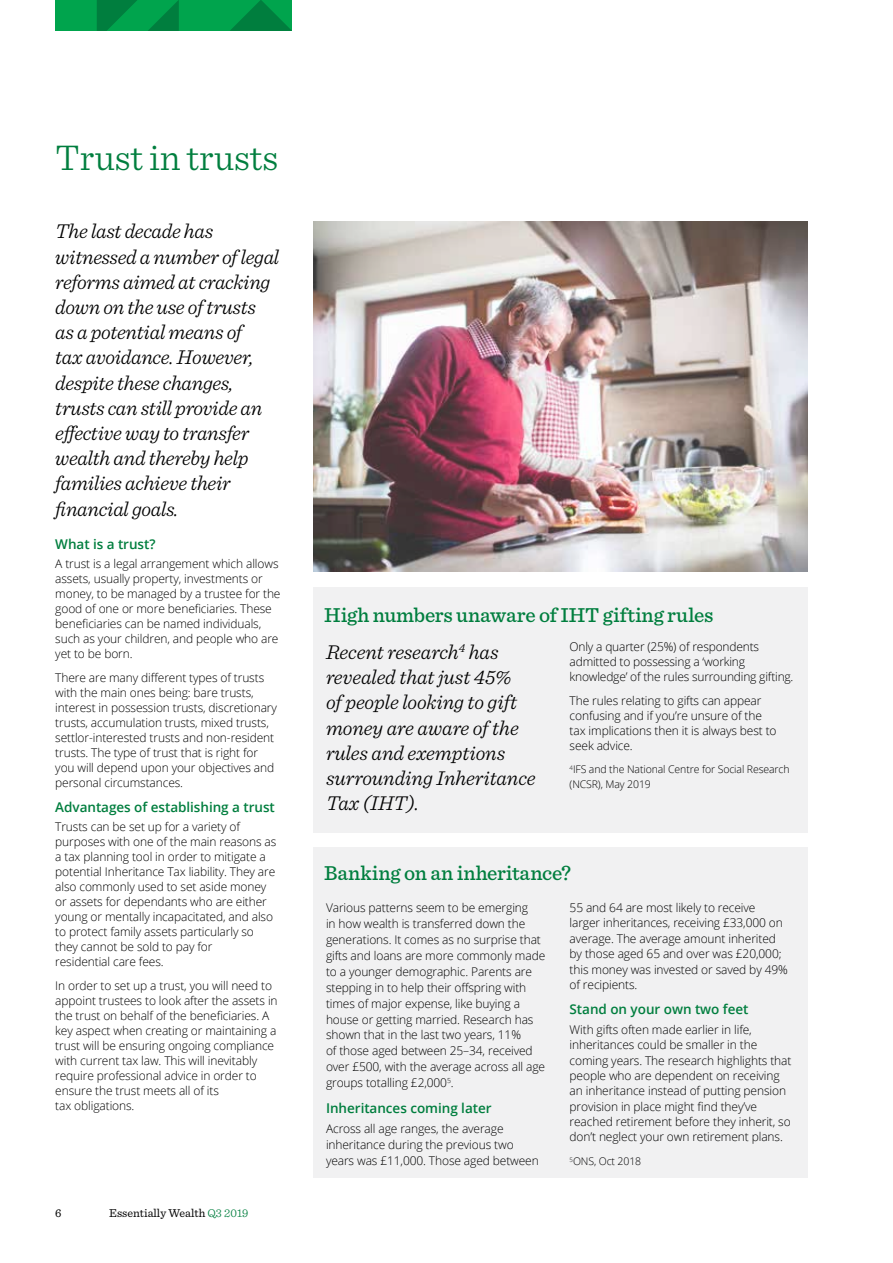
<style>
.page{position:relative;width:893px;height:1263px;background:#fff}
.page>*{position:absolute;margin:0;border:0;box-sizing:border-box;transform-origin:0 0}
.t1{font:300 37.5px "Sentinel";letter-spacing:-.005em;color:#007e3e}
.t2{font:italic 300 21px/25.2px "Sentinel";letter-spacing:-.015em;color:#000}
.t3{font:500 21px "Sentinel";letter-spacing:-.005em;color:#007e3e}
.t4{font:600 13.5px "Open Sans";letter-spacing:-.005em;color:#007e3e}
.t5{font:300 12px/15px "Open Sans";letter-spacing:-.01em;color:#000}
.t6{font:12px "Sentinel";color:#000}
.t7{font:300 10.5px/15px "Open Sans";letter-spacing:-.01em;color:#000}
.s1{font-weight:300;color:#007e3e}
</style>
<div class="page">
<img style="left:313px;top:222px;width:495px;height:349px">
<div style="left:313px;top:587px;width:495px;height:245px;background:#f1f1f2"></div>
<div style="left:313px;top:848px;width:495px;height:330px;background:#f1f1f2"></div>
<div style="left:55px;top:0;width:237px;height:31px;background:#00a44d"></div>
<svg style="left:148px;top:0;width:31px;height:31px"></svg>
<svg style="left:230px;top:0;width:62px;height:31px"></svg>
<svg style="left:97px;top:0;width:40px;height:31px"></svg>
<h1 class="t1" style="left:55px;top:130px;width:225px">Trust in trusts</h1>
<p class="t2" style="left:55px;top:217px;width:225px">The last decade has witnessed a number of legal reforms aimed at cracking down on the use of trusts as a potential means of<br>tax avoidance. However, despite these changes, trusts can still provide an effective way to transfer wealth and thereby help families achieve their financial goals.</p>
<p class="t4" style="left:55px;top:535px;width:102px">What is a trust?</p>
<p class="t5" style="left:55px;top:556px;width:227px">A trust is a legal arrangement which allows assets, usually property, investments or money, to be managed by a trustee for the good of one or more beneficiaries. These beneficiaries can be named individuals, such as your children, and people who are yet to be born.</p>
<p class="t5" style="left:55px;top:670px;width:223px">There are many different types of trusts with the main ones being: bare trusts, interest in possession trusts, discretionary trusts, accumulation trusts, mixed trusts, settlor-interested trusts and non-resident trusts. The type of trust that is right for you will depend upon your objectives and personal circumstances.</p>
<p class="t4" style="left:55px;top:798px;width:221px">Advantages of establishing a trust</p>
<p class="t5" style="left:55px;top:819px;width:223px">Trusts can be set up for a variety of purposes with one of the main reasons as a tax planning tool in order to mitigate a potential Inheritance Tax liability. They are also commonly used to set aside money or assets for dependants who are either young or mentally incapacitated, and also to protect family assets particularly so they cannot be sold to pay for<br>residential care fees.</p>
<p class="t5" style="left:55px;top:977px;width:224px">In order to set up a trust, you will need to appoint trustees to look after the assets in the trust on behalf of the beneficiaries. A key aspect when creating or maintaining a trust will be ensuring ongoing compliance with current tax law. This will inevitably require professional advice in order to ensure the trust meets all of its<br>tax obligations.</p>
<p class="t6" style="left:55px;top:1204px;width:8px">6</p>
<p class="t6" style="left:109px;top:1204px;width:141px">Essentially Wealth <span class="s1">Q3 2019</span></p>
<h2 class="t3" style="left:324px;top:599px;width:391px">High numbers unaware of IHT gifting rules</h2>
<h2 class="t2" style="left:326px;top:638px;width:211px">Recent research<sup>4</sup> has revealed that just 45%<br>of people looking to gift money are aware of the rules and exemptions surrounding Inheritance<br>Tax (IHT).</h2>
<p class="t5" style="left:570px;top:639px;width:225px">Only a quarter (25%) of respondents admitted to possessing a ‘working knowledge’ of the rules surrounding gifting.</p>
<p class="t5" style="left:570px;top:693px;width:209px">The rules relating to gifts can appear confusing and if you’re unsure of the tax implications then it is always best to seek advice.</p>
<p class="t7" style="left:570px;top:762px;width:222px"><sup>4</sup>IFS and the National Centre for Social Research (NCSR), May 2019</p>
<h2 class="t3" style="left:324px;top:857px;width:248px">Banking on an inheritance?</h2>
<p class="t5" style="left:326px;top:899px;width:221px;line-height:15.9px">Various patterns seem to be emerging<br>in how wealth is transferred down the generations. It comes as no surprise that gifts and loans are more commonly made to a younger demographic. Parents are stepping in to help their offspring with times of major expense, like buying a house or getting married. Research has shown that in the last two years, 11%<br>of those aged between 25–34, received over £500, with the average across all age groups totalling £2,000<sup>5</sup>.</p>
<p class="t4" style="left:326px;top:1099px;width:167px">Inheritances coming later</p>
<p class="t5" style="left:326px;top:1121px;width:214px;line-height:15.9px">Across all age ranges, the average inheritance during the previous two years was £11,000. Those aged between</p>
<p class="t5" style="left:570px;top:900px;width:220px">55 and 64 are most likely to receive larger inheritances, receiving £33,000 on average. The average amount inherited by those aged 65 and over was £20,000; this money was invested or saved by 49% of recipients.</p>
<p class="t4" style="left:570px;top:1000px;width:180px">Stand on your own two feet</p>
<p class="t5" style="left:570px;top:1021px;width:223px">With gifts often made earlier in life, inheritances could be smaller in the coming years. The research highlights that people who are dependent on receiving an inheritance instead of putting pension provision in place might find they’ve reached retirement before they inherit, so don’t neglect your own retirement plans.</p>
<p class="t7" style="left:570px;top:1153px;width:73px"><sup>5</sup>ONS, Oct 2018</p>
</div>
